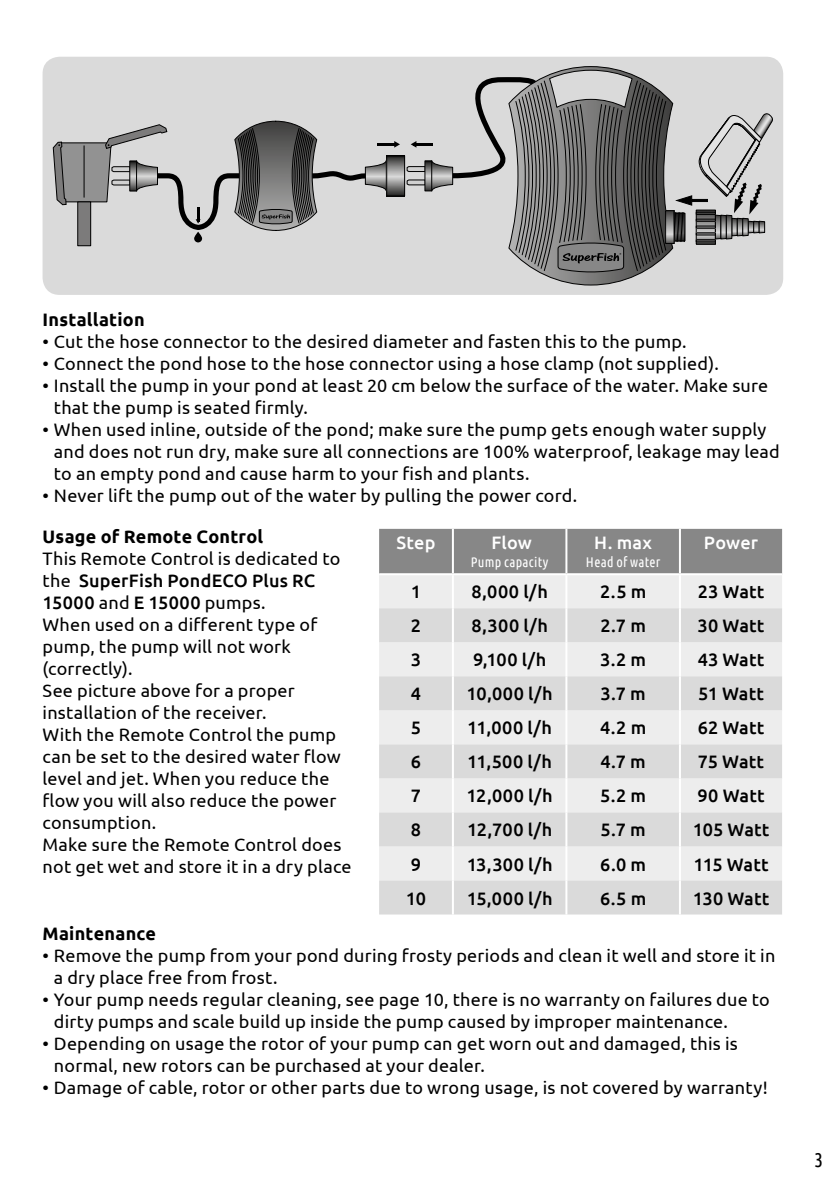
<style>
.page{position:relative;width:840px;height:1191px;background:#fff}
.page>*{position:absolute;margin:0;border:0;box-sizing:border-box;transform-origin:0 0}
.t1{font:20px "Ubuntu Condensed";color:#000}
.t2{font:18px/22px "Ubuntu";letter-spacing:.01em;color:#000}
.t3{font:500 18px "Ubuntu";letter-spacing:.005em;color:#000}
.t4{font:700 18px "Ubuntu";letter-spacing:.015em;color:#000}
.t5{font:500 18px "Ubuntu";letter-spacing:.01em;color:#fff}
.t6{font:14px "Ubuntu Condensed";letter-spacing:.02em;color:#fff}
.s1{font-weight:500}
</style>
<div class="page">
<div style="left:43px;top:57px;width:739px;height:238px;background:#dadada;border-radius:17px"></div>
<div style="left:78px;top:202px;width:13px;height:44px;background:#7c7b7b"></div>
<div style="left:77px;top:201px;width:14px;height:45px;border:1px solid #000"></div>
<svg style="left:194px;top:232px;width:8px;height:10px"></svg>
<svg style="left:400px;top:157px;width:2px;height:37px"></svg>
<div style="left:386px;top:155px;width:18px;height:41px;border:1px solid #000"></div>
<svg style="left:406px;top:66px;width:366px;height:220px"></svg>
<svg style="left:53px;top:121px;width:347px;height:111px"></svg>
<hr style="left:136px;top:161px;width:1px;height:30px;background:#000">
<div style="left:379px;top:529px;width:402px;height:44px;background:#878787"></div>
<div style="left:379px;top:575px;width:402px;height:33px;background:#ededed"></div>
<svg style="left:379px;top:608px;width:402px;height:306px;background:#e3e3e3"></svg>
<hr style="left:565px;top:529px;width:2px;height:44px;background:#fff">
<hr style="left:678px;top:529px;width:2px;height:44px;background:#fff">
<hr style="left:565px;top:575px;width:2px;height:33px;background:#fff">
<hr style="left:678px;top:575px;width:2px;height:33px;background:#fff">
<hr style="left:565px;top:608px;width:2px;height:34px;background:#fff">
<hr style="left:678px;top:608px;width:2px;height:34px;background:#fff">
<hr style="left:565px;top:642px;width:2px;height:34px;background:#fff">
<hr style="left:678px;top:642px;width:2px;height:34px;background:#fff">
<hr style="left:565px;top:676px;width:2px;height:34px;background:#fff">
<hr style="left:678px;top:676px;width:2px;height:34px;background:#fff">
<hr style="left:565px;top:710px;width:2px;height:34px;background:#fff">
<hr style="left:678px;top:710px;width:2px;height:34px;background:#fff">
<hr style="left:565px;top:744px;width:2px;height:34px;background:#fff">
<hr style="left:678px;top:744px;width:2px;height:34px;background:#fff">
<hr style="left:565px;top:778px;width:2px;height:34px;background:#fff">
<hr style="left:678px;top:778px;width:2px;height:34px;background:#fff">
<hr style="left:565px;top:812px;width:2px;height:34px;background:#fff">
<hr style="left:678px;top:812px;width:2px;height:34px;background:#fff">
<hr style="left:565px;top:846px;width:2px;height:34px;background:#fff">
<hr style="left:678px;top:846px;width:2px;height:34px;background:#fff">
<hr style="left:565px;top:880px;width:2px;height:34px;background:#fff">
<hr style="left:678px;top:880px;width:2px;height:34px;background:#fff">
<hr style="left:451px;top:529px;width:2px;height:44px;background:#fff">
<hr style="left:451px;top:575px;width:2px;height:33px;background:#fff">
<hr style="left:451px;top:608px;width:2px;height:34px;background:#fff">
<hr style="left:451px;top:642px;width:2px;height:34px;background:#fff">
<hr style="left:451px;top:676px;width:2px;height:34px;background:#fff">
<hr style="left:451px;top:710px;width:2px;height:34px;background:#fff">
<hr style="left:451px;top:744px;width:2px;height:34px;background:#fff">
<hr style="left:451px;top:778px;width:2px;height:34px;background:#fff">
<hr style="left:451px;top:812px;width:2px;height:34px;background:#fff">
<hr style="left:451px;top:846px;width:2px;height:34px;background:#fff">
<hr style="left:451px;top:880px;width:2px;height:34px;background:#fff">
<p class="t4" style="left:43px;top:308px;width:104px">Installation</p>
<p class="t2" style="left:43px;top:330px;width:645px">• Cut the hose connector to the desired diameter and fasten this to the pump.</p>
<p class="t2" style="left:43px;top:352px;width:677px">• Connect the pond hose to the hose connector using a hose clamp (not supplied).</p>
<p class="t2" style="left:54px;top:374px;width:715px;text-indent:-11px">• Install the pump in your pond at least 20 cm below the surface of the water. Make sure that the pump is seated firmly.</p>
<p class="t2" style="left:54px;top:418px;width:727px;text-indent:-11px">• When used inline, outside of the pond; make sure the pump gets enough water supply and does not run dry, make sure all connections are 100% waterproof, leakage may lead to an empty pond and cause harm to your fish and plants.</p>
<p class="t2" style="left:43px;top:484px;width:536px">• Never lift the pump out of the water by pulling the power cord.</p>
<p class="t4" style="left:43px;top:525px;width:222px">Usage of Remote Control</p>
<p class="t2" style="left:43px;top:547px;width:310px">This Remote Control is dedicated to the <span class="s1">SuperFish PondECO Plus RC<br>15000</span> and <span class="s1">E 15000</span> pumps.<br>When used on a different type of pump, the pump will not work (correctly).<br>See picture above for a proper installation of the receiver.<br>With the Remote Control the pump can be set to the desired water flow level and jet. When you reduce the flow you will also reduce the power consumption.<br>Make sure the Remote Control does not get wet and store it in a dry place</p>
<p class="t5" style="left:396px;top:531px;width:40px">Step</p>
<p class="t5" style="left:491px;top:531px;width:42px">Flow</p>
<p class="t6" style="left:470px;top:553px;width:79px">Pump capacity</p>
<p class="t5" style="left:594px;top:531px;width:59px">H. max</p>
<p class="t6" style="left:585px;top:553px;width:76px">Head of water</p>
<p class="t5" style="left:703px;top:531px;width:56px">Power</p>
<p class="t3" style="left:410px;top:580px;width:12px">1</p>
<p class="t3" style="left:471px;top:580px;width:78px">8,000 l/h</p>
<p class="t3" style="left:599px;top:580px;width:48px">2.5 m</p>
<p class="t3" style="left:697px;top:580px;width:68px">23 Watt</p>
<p class="t3" style="left:410px;top:614px;width:12px">2</p>
<p class="t3" style="left:471px;top:614px;width:78px">8,300 l/h</p>
<p class="t3" style="left:600px;top:614px;width:47px">2.7 m</p>
<p class="t3" style="left:697px;top:614px;width:68px">30 Watt</p>
<p class="t3" style="left:410px;top:648px;width:12px">3</p>
<p class="t3" style="left:472px;top:648px;width:75px">9,100 l/h</p>
<p class="t3" style="left:599px;top:648px;width:48px">3.2 m</p>
<p class="t3" style="left:697px;top:648px;width:68px">43 Watt</p>
<p class="t3" style="left:410px;top:682px;width:12px">4</p>
<p class="t3" style="left:466px;top:682px;width:87px">10,000 l/h</p>
<p class="t3" style="left:600px;top:682px;width:47px">3.7 m</p>
<p class="t3" style="left:697px;top:682px;width:67px">51 Watt</p>
<p class="t3" style="left:410px;top:716px;width:12px">5</p>
<p class="t3" style="left:467px;top:716px;width:86px">11,000 l/h</p>
<p class="t3" style="left:599px;top:716px;width:48px">4.2 m</p>
<p class="t3" style="left:697px;top:716px;width:68px">62 Watt</p>
<p class="t3" style="left:410px;top:750px;width:12px">6</p>
<p class="t3" style="left:467px;top:750px;width:86px">11,500 l/h</p>
<p class="t3" style="left:600px;top:750px;width:47px">4.7 m</p>
<p class="t3" style="left:697px;top:750px;width:68px">75 Watt</p>
<p class="t3" style="left:410px;top:784px;width:12px">7</p>
<p class="t3" style="left:466px;top:784px;width:88px">12,000 l/h</p>
<p class="t3" style="left:599px;top:784px;width:48px">5.2 m</p>
<p class="t3" style="left:697px;top:784px;width:68px">90 Watt</p>
<p class="t3" style="left:410px;top:818px;width:12px">8</p>
<p class="t3" style="left:467px;top:818px;width:86px">12,700 l/h</p>
<p class="t3" style="left:600px;top:818px;width:47px">5.7 m</p>
<p class="t3" style="left:692px;top:818px;width:78px">105 Watt</p>
<p class="t3" style="left:410px;top:852px;width:12px">9</p>
<p class="t3" style="left:466px;top:852px;width:87px">13,300 l/h</p>
<p class="t3" style="left:600px;top:852px;width:47px">6.0 m</p>
<p class="t3" style="left:693px;top:852px;width:76px">115 Watt</p>
<p class="t3" style="left:406px;top:886px;width:22px">10</p>
<p class="t3" style="left:466px;top:886px;width:87px">15,000 l/h</p>
<p class="t3" style="left:599px;top:886px;width:48px">6.5 m</p>
<p class="t3" style="left:692px;top:886px;width:78px">130 Watt</p>
<p class="t4" style="left:43px;top:922px;width:115px">Maintenance</p>
<p class="t2" style="left:54px;top:943px;width:722px;text-indent:-11px">• Remove the pump from your pond during frosty periods and clean it well and store it in a dry place free from frost.</p>
<p class="t2" style="left:54px;top:987px;width:717px;text-indent:-11px">• Your pump needs regular cleaning, see page 10, there is no warranty on failures due to dirty pumps and scale build up inside the pump caused by improper maintenance.</p>
<p class="t2" style="left:54px;top:1031px;width:685px;text-indent:-11px">• Depending on usage the rotor of your pump can get worn out and damaged, this is normal, new rotors can be purchased at your dealer.</p>
<p class="t2" style="left:43px;top:1075px;width:726px">• Damage of cable, rotor or other parts due to wrong usage, is not covered by warranty!</p>
<p class="t1" style="left:813px;top:1147px;width:10px">3</p>
</div>
